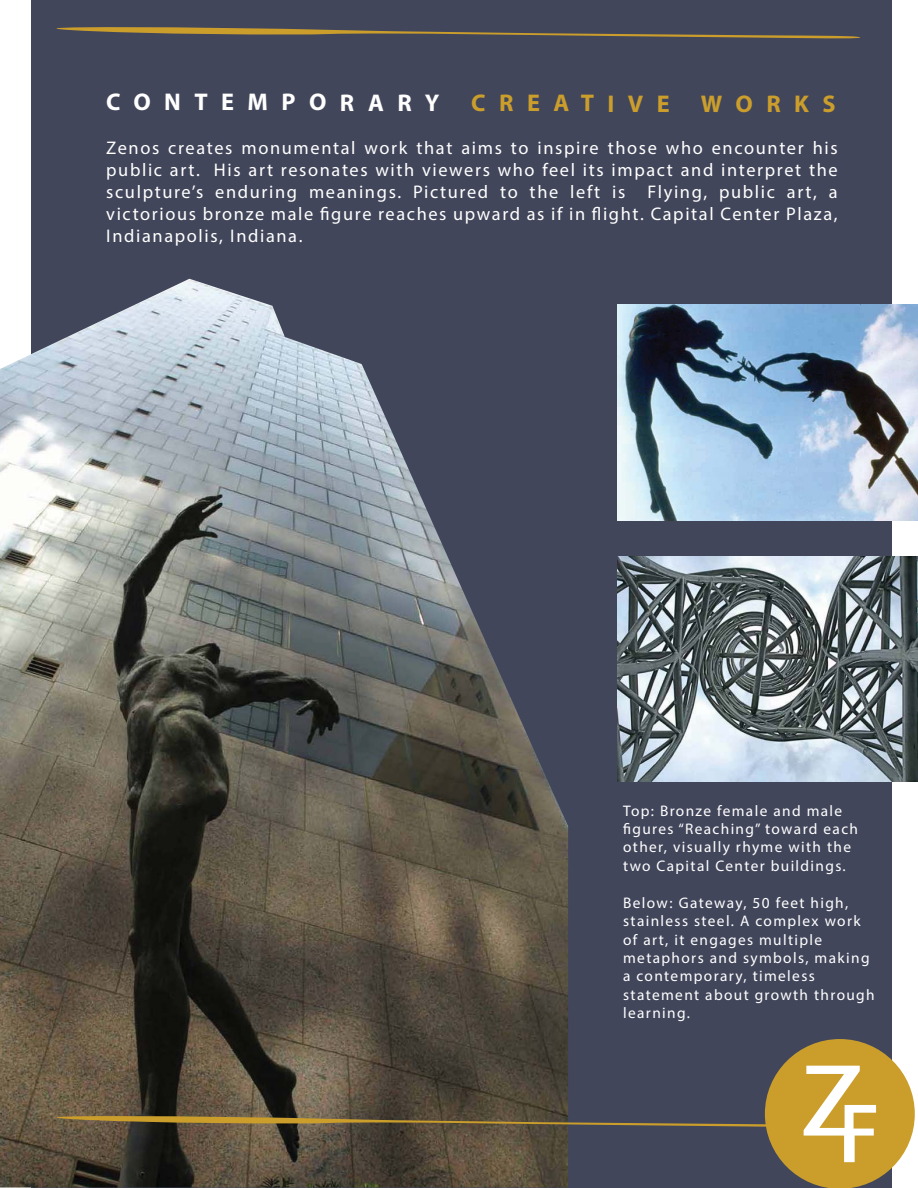
<style>
.page{position:relative;width:918px;height:1188px;background:#fff}
.page>*{position:absolute;margin:0;border:0;box-sizing:border-box;transform-origin:0 0}
.t1{font:700 24.3px "Myriad Pro";letter-spacing:.555em;color:#cb9e2c}
.t2{font:700 24.3px "Myriad Pro";letter-spacing:.555em;color:#fff}
.t3{font:18.3px/22px "Myriad Pro";letter-spacing:.09em;color:#fff;text-align:justify}
.t4{font:15.3px/18.5px "Myriad Pro";letter-spacing:.09em;color:#fff}
</style>
<div class="page">
<div style="left:31px;top:0;width:860px;height:1188px;background:#42465b"></div>
<img style="left:0;top:279px;width:568px;height:909px">
<svg style="left:56px;top:27px;width:804px;height:11px"></svg>
<div style="left:765px;top:1039px;width:150px;height:149px;background:#cb9e2c;border-radius:50%"></div>
<svg style="left:2px;top:1066px;width:874px;height:96px"></svg>
<img style="left:617px;top:304px;width:301px;height:216px">
<img style="left:617px;top:556px;width:301px;height:226px">
<h1 class="t2" style="left:106px;top:92px;width:335px">CONTEMPORARY</h1>
<h1 class="t1" style="left:471px;top:93px;width:200px">CREATIVE</h1>
<h1 class="t1" style="left:701px;top:93px;width:136px">WORKS</h1>
<p class="t3" style="left:106px;top:138px;width:733px">Zenos creates monumental work that aims to inspire those who encounter his public art. His art resonates with viewers who feel its impact and interpret the sculpture’s enduring meanings. Pictured to the left is Flying, public art, a victorious bronze male figure reaches upward as if in flight. Capital Center Plaza, Indianapolis, Indiana.</p>
<p class="t4" style="left:623px;top:802px;width:236px">Top: Bronze female and male figures “Reaching” toward each other, visually rhyme with the two Capital Center buildings.</p>
<p class="t4" style="left:623px;top:894px;width:253px">Below: Gateway, 50 feet high, stainless steel. A complex work of art, it engages multiple metaphors and symbols, making a contemporary, timeless statement about growth through learning.</p>
</div>
